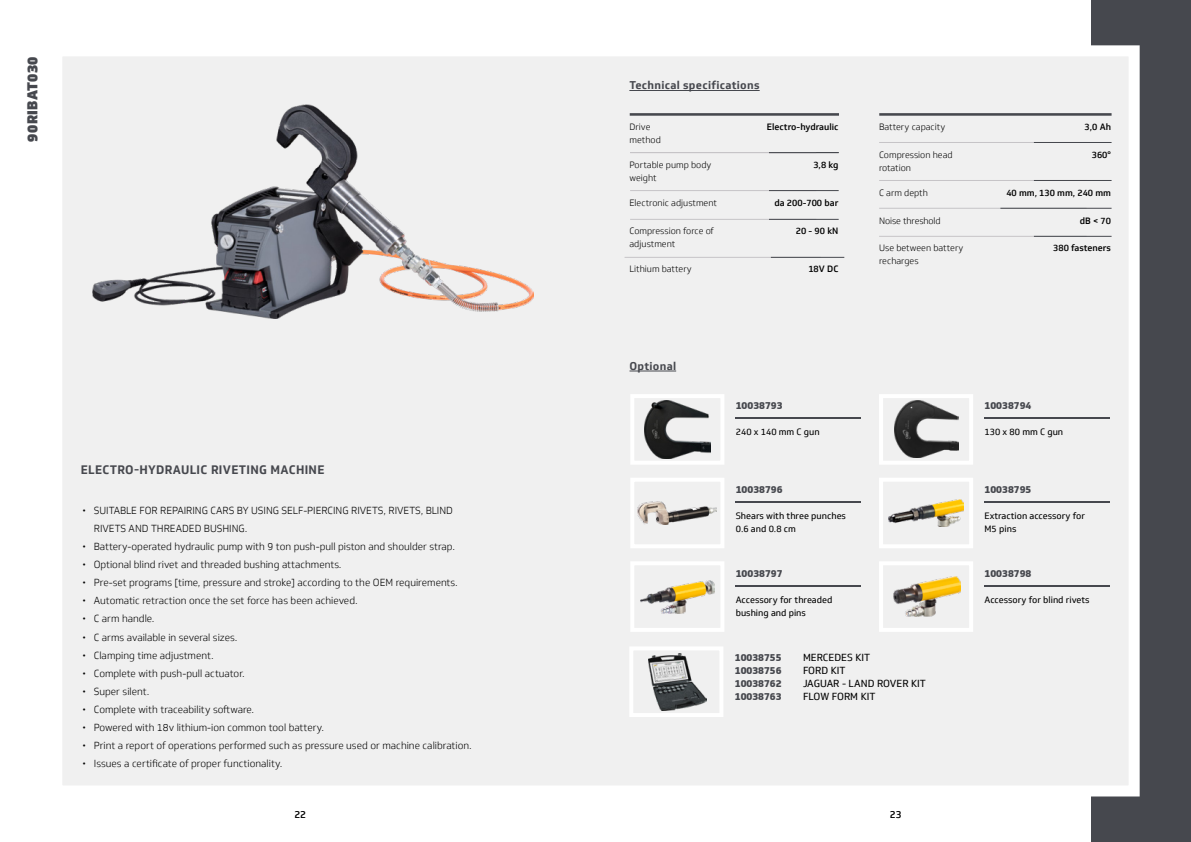
<style>
.page{position:relative;width:1191px;height:842px;background:#fff}
.page>*{position:absolute;margin:0;border:0;box-sizing:border-box;transform-origin:0 0}
.t1{font:900 14px "Soleto";letter-spacing:.025em;color:#46484e}
.t2{font:700 12px "Soleto";letter-spacing:.025em;color:#46484e}
.t3{font:700 11px "Soleto";letter-spacing:.025em;color:#46484e}
.t4{font:300 10px/18.1px "Soleto";color:#000}
.t5{font:800 10px/13px "Soleto";color:#46484e;text-align:justify}
.t6{font:10px/13px "Soleto";color:#000}
.t7{font:500 10px "Soleto";color:#000}
.t8{font:300 9px/13px "Soleto";color:#000}
.t9{font:9px/13px "Soleto";color:#000}
.t10{font:500 9px "Soleto";color:#000}
</style>
<div class="page">
<div style="left:1091px;top:0;width:100px;height:842px;background:#46484e"></div>
<div style="left:51px;top:45px;width:1088px;height:751px;background:#f0f0f0;border:11px solid #fff"></div>
<img style="left:93px;top:104px;width:441px;height:215px">
<hr style="left:624px;top:257px;width:196px;height:1px;background:#c6c4c7">
<hr style="left:771px;top:257px;width:73px;height:1px;background:#46484e">
<hr style="left:630px;top:152px;width:186px;height:1px;background:#c6c4c7">
<hr style="left:769px;top:152px;width:69px;height:1px;background:#46484e">
<hr style="left:630px;top:190px;width:186px;height:1px;background:#c6c4c7">
<hr style="left:769px;top:190px;width:69px;height:1px;background:#46484e">
<hr style="left:630px;top:219px;width:186px;height:1px;background:#c6c4c7">
<hr style="left:769px;top:219px;width:69px;height:1px;background:#46484e">
<hr style="left:629px;top:113px;width:210px;height:3px;background:#46484e">
<hr style="left:629px;top:90px;width:130px;height:1px;background:#46484e">
<hr style="left:879px;top:142px;width:207px;height:1px;background:#c6c4c7">
<hr style="left:1034px;top:142px;width:77px;height:1px;background:#46484e">
<hr style="left:879px;top:180px;width:207px;height:1px;background:#c6c4c7">
<hr style="left:1034px;top:180px;width:77px;height:1px;background:#46484e">
<hr style="left:879px;top:208px;width:207px;height:1px;background:#c6c4c7">
<hr style="left:1000px;top:208px;width:111px;height:1px;background:#46484e">
<hr style="left:879px;top:236px;width:207px;height:1px;background:#c6c4c7">
<hr style="left:1034px;top:236px;width:77px;height:1px;background:#46484e">
<hr style="left:879px;top:113px;width:232px;height:3px;background:#46484e">
<hr style="left:629px;top:371px;width:47px;height:1px;background:#46484e">
<div style="left:629px;top:646px;width:94px;height:71px;border:4px solid #fff"></div>
<hr style="left:736px;top:585px;width:125px;height:1px;background:#46484e">
<img style="left:640px;top:580px;width:74px;height:33px">
<div style="left:630px;top:561px;width:94px;height:71px;border:4px solid #fff"></div>
<hr style="left:984px;top:418px;width:125px;height:1px;background:#46484e">
<hr style="left:984px;top:501px;width:125px;height:2px;background:#46484e">
<hr style="left:984px;top:585px;width:125px;height:1px;background:#46484e">
<img style="left:894px;top:401px;width:64px;height:57px">
<div style="left:879px;top:394px;width:94px;height:71px;border:4px solid #fff"></div>
<img style="left:889px;top:499px;width:74px;height:28px">
<div style="left:879px;top:478px;width:94px;height:70px;border:4px solid #fff"></div>
<img style="left:893px;top:576px;width:68px;height:41px">
<div style="left:879px;top:561px;width:94px;height:71px;border:4px solid #fff"></div>
<img style="left:648px;top:654px;width:58px;height:57px">
<hr style="left:736px;top:501px;width:125px;height:2px;background:#46484e">
<img style="left:638px;top:501px;width:79px;height:23px">
<div style="left:630px;top:478px;width:94px;height:70px;border:4px solid #fff"></div>
<hr style="left:736px;top:418px;width:125px;height:1px;background:#46484e">
<img style="left:644px;top:400px;width:66px;height:58px">
<div style="left:630px;top:394px;width:94px;height:71px;border:4px solid #fff"></div>
<h1 class="t1" style="left:23px;top:142px;width:87px;rotate:-90deg">90RIBAT030</h1>
<p class="t2" style="left:81px;top:462px;width:245px">ELECTRO-HYDRAULIC RIVETING MACHINE</p>
<p class="t4" style="left:94px;top:502px;width:361px;text-indent:-11px">• SUITABLE FOR REPAIRING CARS BY USING SELF-PIERCING RIVETS, RIVETS, BLIND<br>RIVETS AND THREADED BUSHING.</p>
<p class="t4" style="left:82px;top:538px;width:374px">• Battery-operated hydraulic pump with 9 ton push-pull piston and shoulder strap.</p>
<p class="t4" style="left:82px;top:556px;width:261px">• Optional blind rivet and threaded bushing attachments.</p>
<p class="t4" style="left:82px;top:574px;width:377px">• Pre-set programs [time, pressure and stroke] according to the OEM requirements.</p>
<p class="t4" style="left:82px;top:592px;width:277px">• Automatic retraction once the set force has been achieved.</p>
<p class="t4" style="left:82px;top:610px;width:74px">• C arm handle.</p>
<p class="t4" style="left:82px;top:628px;width:156px">• C arms available in several sizes.</p>
<p class="t4" style="left:82px;top:646px;width:133px">• Clamping time adjustment.</p>
<p class="t4" style="left:82px;top:664px;width:164px">• Complete with push-pull actuator.</p>
<p class="t4" style="left:82px;top:682px;width:68px">• Super silent.</p>
<p class="t4" style="left:82px;top:700px;width:173px">• Complete with traceability software.</p>
<p class="t4" style="left:82px;top:718px;width:243px">• Powered with 18v lithium-ion common tool battery.</p>
<p class="t4" style="left:82px;top:736px;width:391px">• Print a report of operations performed such as pressure used or machine calibration.</p>
<p class="t4" style="left:82px;top:754px;width:201px">• Issues a certificate of proper functionality.</p>
<p class="t3" style="left:629px;top:78px;width:132px">Technical specifications</p>
<p class="t8" style="left:629px;top:120px;width:33px">Drive method</p>
<p class="t10" style="left:767px;top:121px;width:73px">Electro-hydraulic</p>
<p class="t8" style="left:629px;top:158px;width:83px">Portable pump body weight</p>
<p class="t10" style="left:813px;top:159px;width:27px">3,8 kg</p>
<p class="t8" style="left:629px;top:197px;width:89px">Electronic adjustment</p>
<p class="t10" style="left:774px;top:198px;width:65px">da 200-700 bar</p>
<p class="t8" style="left:629px;top:224px;width:86px">Compression force of adjustment</p>
<p class="t10" style="left:796px;top:225px;width:44px">20 - 90 kN</p>
<p class="t8" style="left:629px;top:263px;width:64px">Lithium battery</p>
<p class="t10" style="left:808px;top:264px;width:32px">18V DC</p>
<p class="t8" style="left:879px;top:120px;width:68px">Battery capacity</p>
<p class="t10" style="left:1084px;top:121px;width:28px">3,0 Ah</p>
<p class="t8" style="left:879px;top:148px;width:75px">Compression head rotation</p>
<p class="t10" style="left:1091px;top:149px;width:21px">360°</p>
<p class="t8" style="left:879px;top:186px;width:50px">C arm depth</p>
<p class="t10" style="left:1006px;top:187px;width:106px">40 mm, 130 mm, 240 mm</p>
<p class="t8" style="left:879px;top:214px;width:63px">Noise threshold</p>
<p class="t10" style="left:1079px;top:215px;width:33px">dB &lt; 70</p>
<p class="t8" style="left:879px;top:242px;width:86px">Use between battery recharges</p>
<p class="t10" style="left:1053px;top:242px;width:59px">380 fasteners</p>
<p class="t3" style="left:629px;top:359px;width:48px">Optional</p>
<p class="t5" style="left:736px;top:399px;width:48px">10038793</p>
<p class="t9" style="left:736px;top:426px;width:85px">240 x 140 mm C gun</p>
<p class="t5" style="left:736px;top:483px;width:48px">10038796</p>
<p class="t9" style="left:736px;top:509px;width:112px">Shears with three punches<br>0.6 and 0.8 cm</p>
<p class="t5" style="left:736px;top:566px;width:48px">10038797</p>
<p class="t9" style="left:736px;top:593px;width:98px">Accessory for threaded bushing and pins</p>
<p class="t5" style="left:984px;top:399px;width:48px">10038794</p>
<p class="t9" style="left:984px;top:426px;width:80px">130 x 80 mm C gun</p>
<p class="t5" style="left:984px;top:483px;width:48px">10038795</p>
<p class="t9" style="left:984px;top:509px;width:102px">Extraction accessory for<br>M5 pins</p>
<p class="t5" style="left:984px;top:566px;width:48px">10038798</p>
<p class="t9" style="left:984px;top:593px;width:107px">Accessory for blind rivets</p>
<p class="t5" style="left:735px;top:651px;width:48px">10038755<br>10038756<br>10038762<br>10038763</p>
<p class="t6" style="left:803px;top:651px;width:124px">MERCEDES KIT<br>FORD KIT<br>JAGUAR - LAND ROVER KIT<br>FLOW FORM KIT</p>
<p class="t7" style="left:294px;top:808px;width:13px">22</p>
<p class="t7" style="left:890px;top:808px;width:13px">23</p>
</div>
